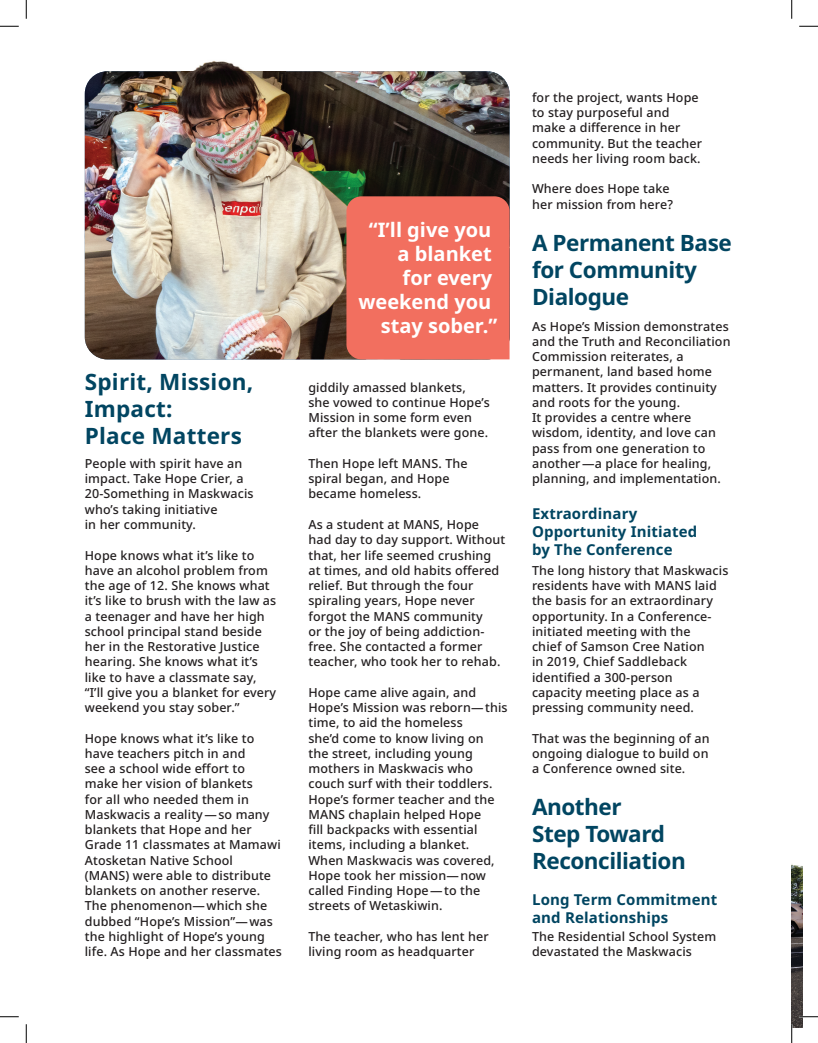
<style>
.page{position:relative;width:818px;height:1043px;background:#fff}
.page>*{position:absolute;margin:0;border:0;box-sizing:border-box;transform-origin:0 0}
.t1{font:700 22.5px/27px "Noto Sans";letter-spacing:-.02em;color:#014561}
.t2{font:700 22.5px/27px "Noto Sans";letter-spacing:.01em;color:#014561}
.t3{font:700 20px "Noto Sans";color:#fff}
.t4{font:700 15px/18px "Noto Sans";letter-spacing:.01em;color:#014561}
.t5{font:500 12.5px/15.2px "Noto Sans";letter-spacing:.01em;color:#231f20}
</style>
<div class="page">
<img style="left:791px;top:864px;width:11px;height:164px">
<img style="left:85px;top:71px;width:424px;height:288px">
<div style="left:346px;top:196px;width:163px;height:163px;background:#f26f5f"></div>
<img style="left:181px;top:61px;width:105px;height:145px">
<svg style="left:0;top:25px;width:19px;height:2px"></svg>
<svg style="left:799px;top:25px;width:19px;height:2px"></svg>
<svg style="left:0;top:1016px;width:19px;height:1px"></svg>
<svg style="left:799px;top:1015px;width:19px;height:2px"></svg>
<svg style="left:25px;top:0;width:2px;height:19px"></svg>
<svg style="left:25px;top:1024px;width:2px;height:18px"></svg>
<svg style="left:791px;top:0;width:1px;height:19px"></svg>
<svg style="left:791px;top:1024px;width:1px;height:18px"></svg>
<h1 class="t2" style="left:85px;top:368px;width:170px">Spirit, Mission,<br>Impact:<br>Place Matters</h1>
<p class="t5" style="left:85px;top:456px;width:170px">People with spirit have an impact. Take Hope Crier, a<br>20-Something in Maskwacis who’s taking initiative<br>in her community.</p>
<p class="t5" style="left:85px;top:547px;width:193px">Hope knows what it’s like to have an alcohol problem from the age of 12. She knows what it’s like to brush with the law as a teenager and have her high school principal stand beside her in the Restorative Justice hearing. She knows what it’s like to have a classmate say, “I’ll give you a blanket for every weekend you stay sober.”</p>
<p class="t5" style="left:85px;top:730px;width:199px">Hope knows what it’s like to have teachers pitch in and<br>see a school wide effort to<br>make her vision of blankets<br>for all who needed them in<br>Maskwacis a reality — so many blankets that Hope and her<br>Grade 11 classmates at Mamawi<br>Atosketan Native School<br>(MANS) were able to distribute blankets on another reserve.<br>The phenomenon— which she dubbed “Hope’s Mission”— was the highlight of Hope’s young life. As Hope and her classmates</p>
<h2 class="t3" style="left:369px;top:216px;width:124px">“I’ll give you</h2>
<h2 class="t3" style="left:397px;top:240px;width:96px">a blanket</h2>
<h2 class="t3" style="left:402px;top:264px;width:91px">for every</h2>
<h2 class="t3" style="left:358px;top:288px;width:134px">weekend you</h2>
<h2 class="t3" style="left:381px;top:312px;width:118px">stay sober.”</h2>
<p class="t5" style="left:308px;top:380px;width:183px">giddily amassed blankets, she vowed to continue Hope’s<br>Mission in some form even after the blankets were gone.</p>
<p class="t5" style="left:308px;top:456px;width:161px">Then Hope left MANS. The spiral began, and Hope became homeless.</p>
<p class="t5" style="left:308px;top:517px;width:198px">As a student at MANS, Hope<br>had day to day support. Without that, her life seemed crushing at times, and old habits offered relief. But through the four spiraling years, Hope never forgot the MANS community<br>or the joy of being addiction&shy;free. She contacted a former teacher, who took her to rehab.</p>
<p class="t5" style="left:308px;top:685px;width:201px">Hope came alive again, and<br>Hope’s Mission was reborn— this time, to aid the homeless<br>she’d come to know living on<br>the street, including young mothers in Maskwacis who couch surf with their toddlers.<br>Hope’s former teacher and the<br>MANS chaplain helped Hope<br>fill backpacks with essential items, including a blanket.<br>When Maskwacis was covered,<br>Hope took her mission— now called Finding Hope — to the streets of Wetaskiwin.</p>
<p class="t5" style="left:308px;top:929px;width:182px">The teacher, who has lent her living room as headquarter</p>
<p class="t5" style="left:532px;top:90px;width:172px">for the project, wants Hope to stay purposeful and make a difference in her community. But the teacher needs her living room back.</p>
<p class="t5" style="left:532px;top:181px;width:142px">Where does Hope take her mission from here?</p>
<h1 class="t1" style="left:532px;top:230px;width:201px">A Permanent Base for Community<br>Dialogue</h1>
<p class="t5" style="left:532px;top:319px;width:200px">As Hope’s Mission demonstrates and the Truth and Reconciliation<br>Commission reiterates, a permanent, land based home matters. It provides continuity and roots for the young.<br>It provides a centre where wisdom, identity, and love can pass from one generation to another —a place for healing, planning, and implementation.</p>
<p class="t4" style="left:532px;top:505px;width:167px">Extraordinary<br>Opportunity Initiated by The Conference</p>
<p class="t5" style="left:532px;top:563px;width:198px">The long history that Maskwacis residents have with MANS laid the basis for an extraordinary opportunity. In a Conference&shy;initiated meeting with the<br>chief of Samson Cree Nation<br>in 2019, Chief Saddleback identified a 300-person<br>capacity meeting place as a pressing community need.</p>
<p class="t5" style="left:532px;top:730px;width:179px;text-align:justify">That was the beginning of an ongoing dialogue to build on a Conference owned site.</p>
<h1 class="t1" style="left:532px;top:794px;width:155px">Another<br>Step Toward<br>Reconciliation</h1>
<p class="t4" style="left:532px;top:891px;width:187px">Long Term Commitment and Relationships</p>
<p class="t5" style="left:532px;top:929px;width:186px">The Residential School System devastated the Maskwacis</p>
</div>
